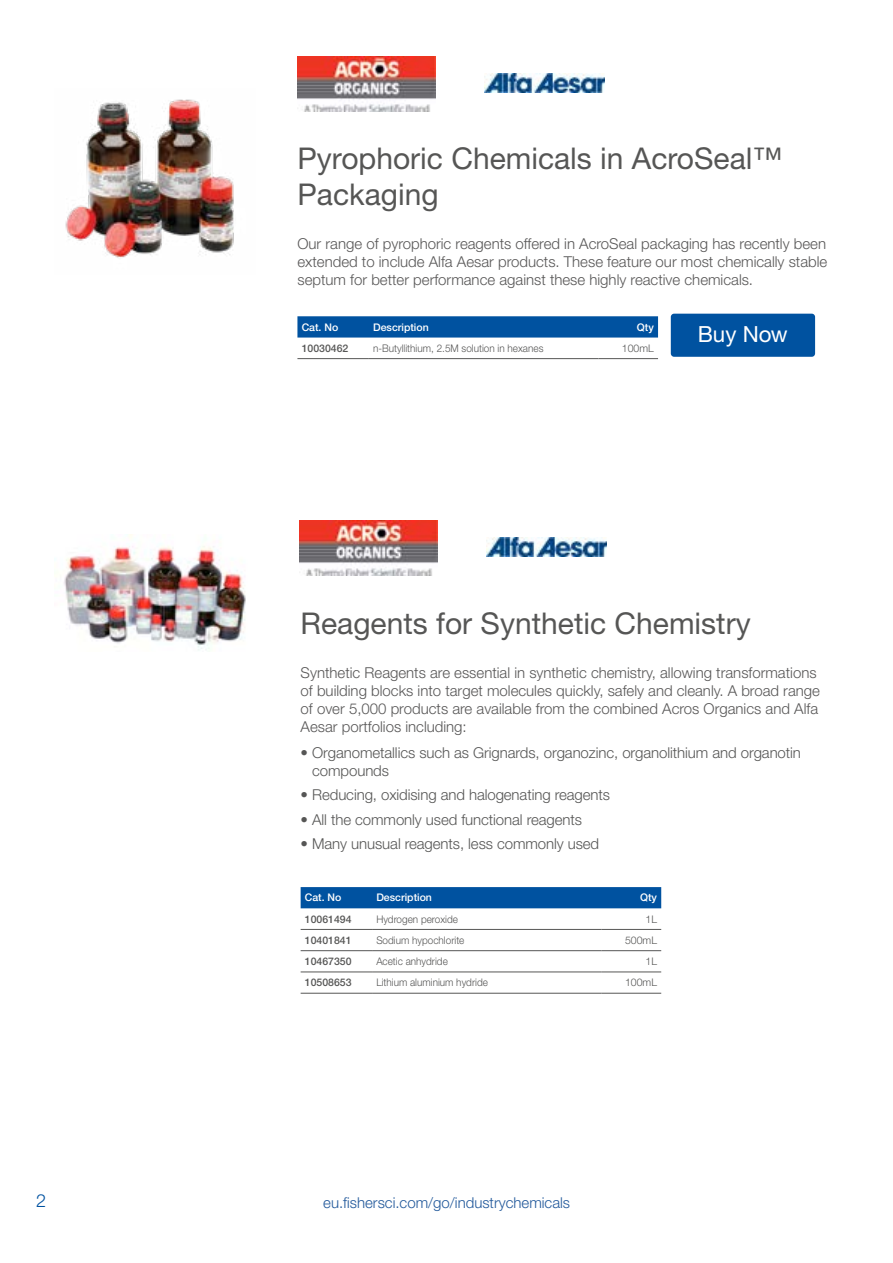
<style>
.page{position:relative;width:893px;height:1263px;background:#fff}
.page>*{position:absolute;margin:0;border:0;box-sizing:border-box;transform-origin:0 0}
.t1{font:30px/36px "Helvetica Neue LT Std";color:#565655}
.t2{font:22.2px "Helvetica Neue LT Std";letter-spacing:-.005em;color:#fff}
.t3{font:300 18px "Helvetica Neue LT Std";color:#0052a0}
.t4{font:300 15px/18px "Helvetica Neue LT Std";color:#585757;text-align:justify}
.t5{font:300 15px/18px "Helvetica Neue LT Std";letter-spacing:-.005em;color:#565655}
.t6{font:300 15px "Helvetica Neue LT Std";color:#22599b}
.t7{font:300 10.5px "Helvetica Neue LT Std";color:#565655;scale:.95 1}
.t8{font:500 10.5px "Helvetica Neue LT Std";color:#fff}
.t9{font:500 10.5px "Helvetica Neue LT Std";color:#565655}
.t10{font:300 10.5px "Helvetica Neue LT Std";color:#565655}
</style>
<div class="page">
<img style="left:65px;top:99px;width:169px;height:159px">
<svg style="left:297px;top:316px;width:361px;height:22px;background:#0857a3"></svg>
<hr style="left:369px;top:358px;width:229px;height:1px;background:#565655">
<hr style="left:297px;top:358px;width:72px;height:1px;background:#565655">
<hr style="left:598px;top:358px;width:60px;height:1px;background:#565655">
<div style="left:671px;top:314px;width:144px;height:43px;background:#0052a0;border-radius:3px"></div>
<img style="left:298px;top:56px;width:137px;height:56px">
<img style="left:485px;top:73px;width:120px;height:20px">
<img style="left:64px;top:534px;width:182px;height:116px">
<div style="left:301px;top:887px;width:360px;height:21px;background:#0052a0"></div>
<hr style="left:372px;top:929px;width:230px;height:1px;background:#565655">
<hr style="left:372px;top:950px;width:230px;height:1px;background:#565655">
<hr style="left:372px;top:972px;width:230px;height:1px;background:#565655">
<hr style="left:372px;top:993px;width:230px;height:1px;background:#565655">
<hr style="left:301px;top:929px;width:71px;height:1px;background:#565655">
<hr style="left:301px;top:950px;width:71px;height:1px;background:#565655">
<hr style="left:301px;top:972px;width:71px;height:1px;background:#565655">
<hr style="left:301px;top:993px;width:71px;height:1px;background:#565655">
<hr style="left:602px;top:993px;width:59px;height:1px;background:#565655">
<hr style="left:602px;top:929px;width:59px;height:1px;background:#565655">
<hr style="left:602px;top:950px;width:59px;height:1px;background:#565655">
<hr style="left:602px;top:972px;width:59px;height:1px;background:#565655">
<img style="left:300px;top:520px;width:137px;height:55px">
<img style="left:487px;top:537px;width:120px;height:20px">
<h1 class="t1" style="left:297px;top:140px;width:486px">Pyrophoric Chemicals in AcroSeal™<br>Packaging</h1>
<p class="t4" style="left:297px;top:234px;width:531px">Our range of pyrophoric reagents offered in AcroSeal packaging has recently been extended to include Alfa Aesar products. These feature our most chemically stable septum for better performance against these highly reactive chemicals.</p>
<p class="t8" style="left:302px;top:321px;width:38px">Cat. No</p>
<p class="t8" style="left:373px;top:321px;width:57px">Description</p>
<p class="t8" style="left:637px;top:321px;width:18px">Qty</p>
<p class="t9" style="left:302px;top:342px;width:48px">10030462</p>
<p class="t7" style="left:373px;top:342px;width:181px">n-Butyllithium, 2.5M solution in hexanes</p>
<p class="t10" style="left:622px;top:342px;width:33px">100mL</p>
<h2 class="t2" style="left:698px;top:321px;width:92px">Buy Now</h2>
<h1 class="t1" style="left:301px;top:605px;width:452px">Reagents for Synthetic Chemistry</h1>
<p class="t4" style="left:301px;top:663px;width:521px;text-align:left">Synthetic Reagents are essential in synthetic chemistry, allowing transformations of building blocks into target molecules quickly, safely and cleanly. A broad range of over 5,000 products are available from the combined Acros Organics and Alfa Aesar portfolios including:</p>
<p class="t5" style="left:312px;top:743px;width:490px;text-indent:-12px">• Organometallics such as Grignards, organozinc, organolithium and organotin compounds</p>
<p class="t5" style="left:301px;top:786px;width:311px">• Reducing, oxidising and halogenating reagents</p>
<p class="t5" style="left:301px;top:810px;width:283px">• All the commonly used functional reagents</p>
<p class="t5" style="left:301px;top:834px;width:300px">• Many unusual reagents, less commonly used</p>
<p class="t8" style="left:305px;top:891px;width:38px">Cat. No</p>
<p class="t8" style="left:376px;top:891px;width:57px">Description</p>
<p class="t8" style="left:640px;top:891px;width:18px">Qty</p>
<p class="t9" style="left:305px;top:912px;width:48px">10061494</p>
<p class="t7" style="left:376px;top:912px;width:87px">Hydrogen peroxide</p>
<p class="t10" style="left:645px;top:912px;width:13px">1L</p>
<p class="t9" style="left:305px;top:934px;width:48px">10401841</p>
<p class="t7" style="left:376px;top:934px;width:94px">Sodium hypochlorite</p>
<p class="t10" style="left:625px;top:934px;width:33px">500mL</p>
<p class="t9" style="left:305px;top:955px;width:48px">10467350</p>
<p class="t7" style="left:376px;top:955px;width:77px">Acetic anhydride</p>
<p class="t10" style="left:645px;top:955px;width:13px">1L</p>
<p class="t9" style="left:305px;top:976px;width:48px">10508653</p>
<p class="t7" style="left:376px;top:976px;width:119px">Lithium aluminium hydride</p>
<p class="t10" style="left:625px;top:976px;width:33px">100mL</p>
<p class="t3" style="left:36px;top:1190px;width:12px">2</p>
<p class="t6" style="left:323px;top:1193px;width:248px">eu.fishersci.com/go/industrychemicals</p>
</div>
